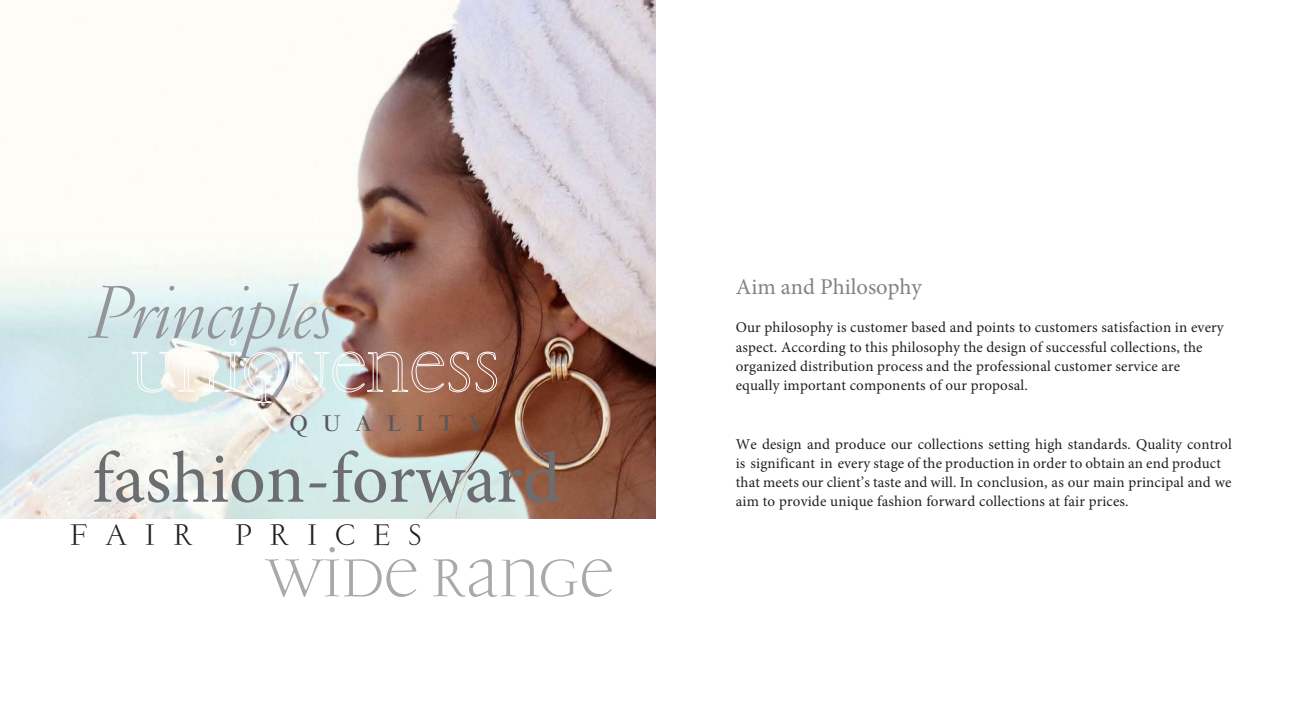
<style>
.page{position:relative;width:1312px;height:727px;background:#fff}
.page>*{position:absolute;margin:0;border:0;box-sizing:border-box;transform-origin:0 0}
.t1{font:italic 300 82.38px "PF Garamond Classic";letter-spacing:.005em;color:#939598}
.t2{font:72.25px "Minion Pro";color:#6c6d70}
.t3{font:300 68.38px "PF Garamond Classic Display";letter-spacing:.01em;color:#a8a9ad}
.t4{font:300 32.5px "PF Garamond Classic";letter-spacing:.55em;color:#231f20}
.t5{font:700 24.62px "PF Garamond Classic";letter-spacing:.6em;color:#57585a}
.t6{font:22.5px "Minion Pro";color:#808285}
.t7{font:15px/19.2px "Minion Pro";letter-spacing:.01em;color:#231f20}
</style>
<div class="page">
<img style="left:0;top:0;width:656px;height:518px">
<svg style="left:132px;top:338px;width:365px;height:65px"></svg>
<h1 class="t1" style="left:90px;top:272px;width:248px">Principles</h1>
<h3 class="t5" style="left:289px;top:411px;width:196px">QUALITY</h3>
<h2 class="t2" style="left:92px;top:430px;width:470px">fashion-forward</h2>
<h3 class="t4" style="left:70px;top:519px;width:124px">FAIR</h3>
<h3 class="t4" style="left:235px;top:519px;width:188px">PRICES</h3>
<h3 class="t3" style="left:265px;top:546px;width:349px">Wide Range</h3>
<h3 class="t6" style="left:735px;top:272px;width:188px">Aim and Philosophy</h3>
<p class="t7" style="left:735px;top:318px;width:489px">Our philosophy is customer based and points to customers satisfaction in every aspect. According to this philosophy the design of successful collections, the organized distribution process and the professional customer service are equally important components of our proposal.</p>
<p class="t7" style="left:735px;top:434px;width:497px">We design and produce our collections setting high standards. Quality control is significant in every stage of the production in order to obtain an end product that meets our client’s taste and will. In conclusion, as our main principal and we aim to provide unique fashion forward collections at fair prices.</p>
</div>
